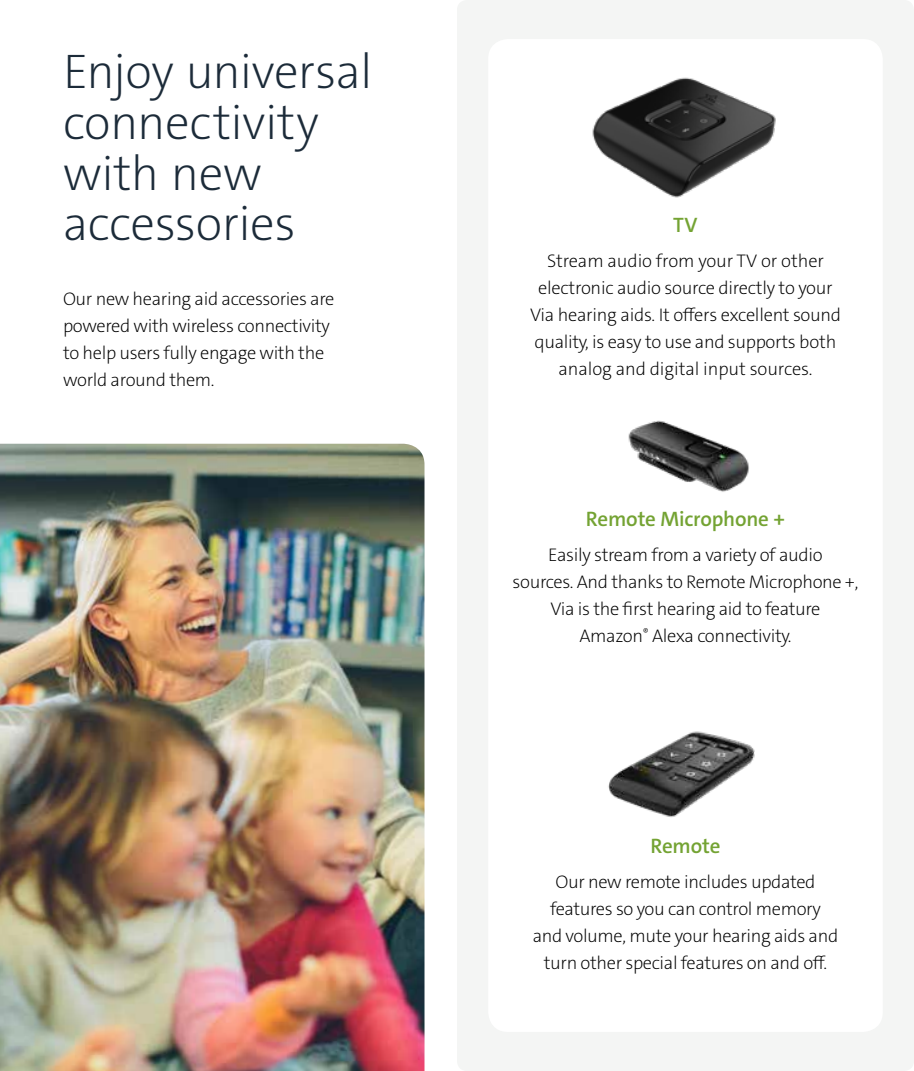
<style>
.page{position:relative;width:914px;height:1071px;background:#fff}
.page>*{position:absolute;margin:0;border:0;box-sizing:border-box;transform-origin:0 0}
.t1{font:200 49px/50.8px "The Sans C5";letter-spacing:-.01em;color:#1c2b39}
.t2{font:600 21px "The Sans C5";letter-spacing:-.01em;color:#74a333}
.t3{font:200 18.38px/27.1px "The Sans C5";letter-spacing:-.02em;color:#000;text-align:center}
</style>
<div class="page">
<div style="left:457px;top:0;width:457px;height:1071px;background:#f4f5f4;border-radius:10px"></div>
<div style="left:488px;top:39px;width:394px;height:993px;background:#fff;border-radius:20px"></div>
<img style="left:608px;top:731px;width:147px;height:86px">
<img style="left:628px;top:420px;width:121px;height:72px">
<img style="left:592px;top:77px;width:184px;height:121px">
<img style="left:0;top:444px;width:424px;height:627px">
<h1 class="t1" style="left:63px;top:47px;width:311px">Enjoy universal connectivity with new accessories</h1>
<p class="t3" style="left:63px;top:285px;width:273px;text-align:left">Our new hearing aid accessories are powered with wireless connectivity to help users fully engage with the world around them.</p>
<p class="t2" style="left:673px;top:211px;width:26px">TV</p>
<p class="t3" style="left:530px;top:247px;width:312px">Stream audio from your TV or other electronic audio source directly to your Via hearing aids. It offers excellent sound quality, is easy to use and supports both analog and digital input sources.</p>
<p class="t2" style="left:586px;top:505px;width:201px">Remote Microphone +</p>
<p class="t3" style="left:512px;top:541px;width:347px">Easily stream from a variety of audio<br>sources. And thanks to Remote Microphone +, Via is the first hearing aid to feature<br>Amazon<sup>®</sup> Alexa connectivity.</p>
<p class="t2" style="left:650px;top:832px;width:71px">Remote</p>
<p class="t3" style="left:532px;top:868px;width:307px">Our new remote includes updated features so you can control memory<br>and volume, mute your hearing aids and turn other special features on and off.</p>
</div>
